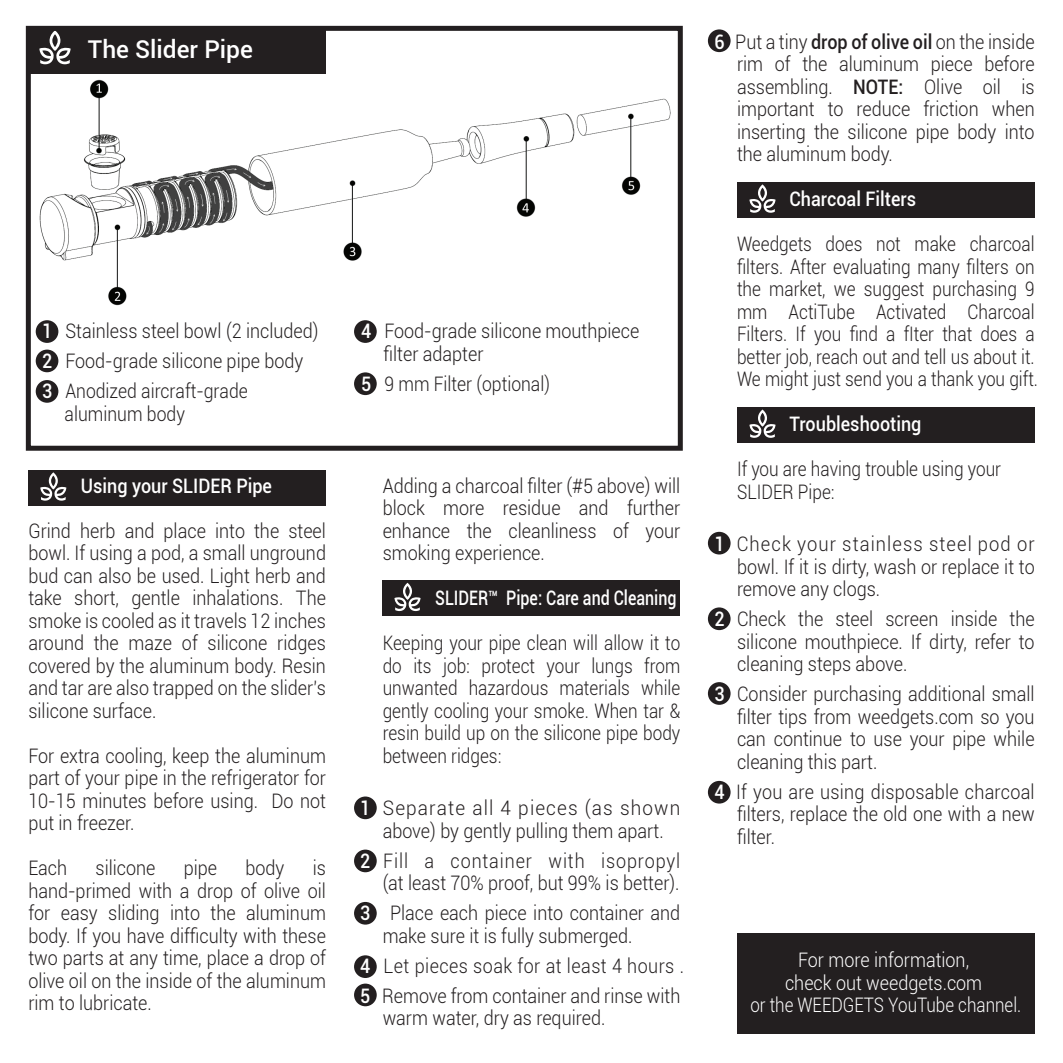
<style>
.page{position:relative;width:1063px;height:1063px;background:#fff}
.page>*{position:absolute;margin:0;border:0;box-sizing:border-box;transform-origin:0 0}
.t1{font:500 24.5px "Roboto";color:#fff}
.t2{font:300 20px/22.5px "Roboto";color:#231f20;text-align:justify;scale:.9 1}
.t3{font:300 20px/22.5px "Roboto";color:#231f20;scale:.86 1}
.t4{font:300 20px/22.5px "Roboto";color:#231f20;text-align:justify;scale:.92 1}
.t5{font:300 20px/22.5px "Roboto";color:#fff;text-align:center;scale:.9 1}
.t6{font:300 20px/22.5px "Roboto";letter-spacing:.045em;color:#231f20;text-align:right;scale:.9 1}
.t7{font:300 20px/22.5px "Roboto";color:#231f20;text-align:center;scale:.95 1}
.t8{font:500 20px "Roboto";color:#fff;scale:.9 1}
.t9{font:300 20px "Roboto";color:#231f20;scale:.88 1}
.t10{font:500 20px "Roboto";color:#fff;scale:.8 1}
.s1{font-weight:500;color:#fff}
.s2{font-weight:500}
</style>
<div class="page">
<div style="left:354px;top:797px;width:23px;height:22px;background:#231f20;border-radius:50%"></div>
<div style="left:354px;top:902px;width:23px;height:23px;background:#231f20;border-radius:50%"></div>
<div style="left:354px;top:955px;width:23px;height:23px;background:#231f20;border-radius:50%"></div>
<div style="left:354px;top:984px;width:23px;height:22px;background:#231f20;border-radius:50%"></div>
<div style="left:354px;top:850px;width:23px;height:22px;background:#231f20;border-radius:50%"></div>
<img style="left:39px;top:79px;width:632px;height:227px">
<div style="left:737px;top:933px;width:298px;height:101px;background:#231f20"></div>
<div style="left:28px;top:29px;width:298px;height:45px;background:#231f20"></div>
<div style="left:354px;top:372px;width:23px;height:23px;background:#231f20;border-radius:50%"></div>
<div style="left:354px;top:320px;width:23px;height:23px;background:#231f20;border-radius:50%"></div>
<div style="left:36px;top:320px;width:22px;height:23px;background:#231f20;border-radius:50%"></div>
<div style="left:36px;top:350px;width:22px;height:22px;background:#231f20;border-radius:50%"></div>
<div style="left:36px;top:380px;width:22px;height:23px;background:#231f20;border-radius:50%"></div>
<div style="left:708px;top:532px;width:23px;height:23px;background:#231f20;border-radius:50%"></div>
<div style="left:708px;top:607px;width:23px;height:23px;background:#231f20;border-radius:50%"></div>
<div style="left:708px;top:682px;width:23px;height:23px;background:#231f20;border-radius:50%"></div>
<div style="left:708px;top:781px;width:23px;height:23px;background:#231f20;border-radius:50%"></div>
<div style="left:708px;top:29px;width:23px;height:23px;background:#231f20;border-radius:50%"></div>
<svg style="left:39px;top:32px;width:32px;height:32px"></svg>
<div style="left:28px;top:470px;width:298px;height:35px;background:#231f20"></div>
<svg style="left:40px;top:472px;width:26px;height:29px"></svg>
<div style="left:383px;top:580px;width:297px;height:36px;background:#231f20"></div>
<svg style="left:394px;top:583px;width:27px;height:28px"></svg>
<div style="left:737px;top:407px;width:298px;height:36px;background:#231f20"></div>
<svg style="left:749px;top:409px;width:27px;height:29px"></svg>
<div style="left:737px;top:182px;width:298px;height:35px;background:#231f20"></div>
<svg style="left:749px;top:184px;width:27px;height:29px"></svg>
<div style="left:26px;top:26px;width:657px;height:425px;border:5px solid #231f20"></div>
<p class="t1" style="left:88px;top:32px;width:167px">The Slider Pipe</p>
<p class="t2" style="left:42px;top:315px;width:309px;line-height:30px;text-align:left"><span class="s1">1</span> Stainless steel bowl (2 included)<br><span class="s1">2</span> Food-grade silicone pipe body<br><span class="s1">3</span> Anodized aircraft-grade</p>
<p class="t9" style="left:65px;top:400px;width:138px">aluminum body</p>
<p class="t8" style="left:81px;top:472px;width:214px">Using your SLIDER Pipe</p>
<p class="t2" style="left:28px;top:519px;width:332px">Grind herb and place into the steel bowl. If using a pod, a small unground bud can also be used. Light herb and take short, gentle inhalations. The smoke is cooled as it travels 12 inches around the maze of silicone ridges covered by the aluminum body. Resin and tar are also trapped on the slider's silicone surface.</p>
<p class="t2" style="left:28px;top:744px;width:332px">For extra cooling, keep the aluminum part of your pipe in the refrigerator for 10-15 minutes before using. Do not put in freezer.</p>
<p class="t2" style="left:28px;top:856px;width:45px">Each</p>
<p class="t2" style="left:96px;top:856px;width:68px">silicone</p>
<p class="t2" style="left:184px;top:856px;width:39px">pipe</p>
<p class="t2" style="left:246px;top:856px;width:45px">body</p>
<p class="t2" style="left:28px;top:856px;width:332px;text-indent:284px">is hand-primed with a drop of olive oil for easy sliding into the aluminum body. If you have difficulty with these two parts at any time, place a drop of olive oil on the inside of the aluminum rim to lubricate.</p>
<p class="t2" style="left:384px;top:319px;width:286px;text-indent:-22px"><span class="s1">4</span> Food-grade silicone mouthpiece filter adapter</p>
<p class="t9" style="left:361px;top:370px;width:216px"><span class="s1">5</span> 9 mm Filter (optional)</p>
<p class="t2" style="left:383px;top:474px;width:332px">Adding a charcoal filter (#5 above) will block more residue and further enhance the cleanliness of your smoking experience.</p>
<p class="t10" style="left:435px;top:584px;width:303px">SLIDER™ Pipe: Care and Cleaning</p>
<p class="t3" style="left:383px;top:631px;width:348px;text-align:justify">Keeping your pipe clean will allow it to do its job: protect your lungs from unwanted hazardous materials while gently cooling your smoke. When tar &amp; resin build up on the silicone pipe body between ridges:</p>
<p class="t7" style="left:360px;top:796px;width:339px"><span class="s1">1</span> Separate all 4 pieces (as shown above) by gently pulling them apart.</p>
<p class="t6" style="left:360px;top:849px;width:357px"><span class="s1">2</span> Fill a container with isopropyl (at least 70% proof, but 99% is better).</p>
<p class="t2" style="left:383px;top:901px;width:332px;text-indent:-22px"><span class="s1">3</span> Place each piece into container and make sure it is fully submerged.</p>
<p class="t2" style="left:360px;top:950px;width:361px;line-height:30px"><span class="s1">4</span> Let pieces soak for at least 4 hours .<br><span class="s1">5</span> Remove from container and rinse with</p>
<p class="t2" style="left:383px;top:1006px;width:249px">warm water, dry as required.</p>
<p class="t2" style="left:737px;top:30px;width:332px;text-indent:-22px"><span class="s1">6</span> Put a tiny <span class="s2">drop of olive oil</span> on the inside rim of the aluminum piece before assembling. <span class="s2">NOTE:</span> Olive oil is important to reduce friction when inserting the silicone pipe body into the aluminum body.</p>
<p class="t8" style="left:790px;top:185px;width:142px">Charcoal Filters</p>
<p class="t3" style="left:737px;top:232px;width:352px">Weedgets does not make charcoal filters. After evaluating many filters on the market, we suggest purchasing 9 mm ActiTube Activated Charcoal Filters. If you find a fIter that does a better job, reach out and tell us about it.<br>We might just send you a thank you gift.</p>
<p class="t8" style="left:790px;top:410px;width:148px">Troubleshooting</p>
<p class="t3" style="left:737px;top:457px;width:309px">If you are having trouble using your<br>SLIDER Pipe:</p>
<p class="t4" style="left:737px;top:532px;width:325px;text-indent:-22px"><span class="s1">1</span> Check your stainless steel pod or bowl. If it is dirty, wash or replace it to remove any clogs.</p>
<p class="t2" style="left:737px;top:607px;width:332px;text-indent:-22px"><span class="s1">2</span> Check the steel screen inside the silicone mouthpiece. If dirty, refer to cleaning steps above.</p>
<p class="t2" style="left:737px;top:682px;width:332px;text-indent:-22px"><span class="s1">3</span> Consider purchasing additional small filter tips from weedgets.com so you can continue to use your pipe while cleaning this part.</p>
<p class="t2" style="left:737px;top:780px;width:332px;text-indent:-22px"><span class="s1">4</span> If you are using disposable charcoal filters, replace the old one with a new filter.</p>
<p class="t5" style="left:750px;top:948px;width:302px">For more information,<br>check out weedgets.com<br>or the WEEDGETS YouTube channel.</p>
</div>
